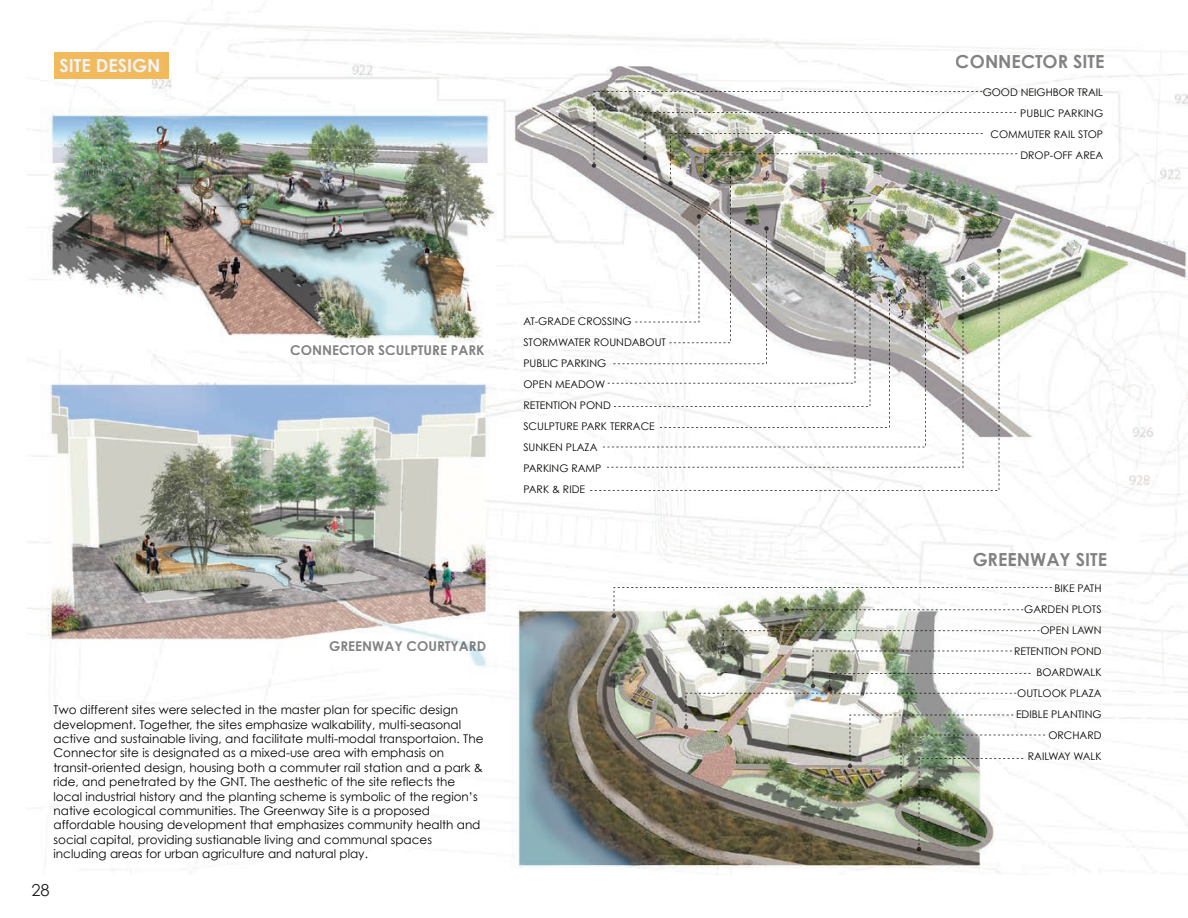
<style>
.page{position:relative;width:1188px;height:918px;background:#fff}
.page>*{position:absolute;margin:0;border:0;box-sizing:border-box;transform-origin:0 0}
.t1{font:700 18px "Century Gothic";color:#040503}
.t2{font:700 18px "Century Gothic";color:#f1f4f4}
.t3{font:16.5px "Century Gothic";color:#231f20}
.t4{font:700 13.5px "Century Gothic";color:#040503}
.t5{font:12px/14.4px "Century Gothic";color:#040503}
.t6{font:10.5px/21px "Century Gothic";color:#040503;text-align:right}
</style>
<div class="page">
<img style="left:27px;top:9px;width:1160px;height:866px">
<div style="left:55px;top:52px;width:114px;height:26px;background:#f1ba5d"></div>
<img style="left:684px;top:630px;width:361px;height:221px">
<svg style="left:612px;top:587px;width:440px;height:31px"></svg>
<svg style="left:590px;top:250px;width:410px;height:241px"></svg>
<svg style="left:607px;top:428px;width:357px;height:40px"></svg>
<img style="left:592px;top:91px;width:425px;height:337px">
<h1 class="t2" style="left:59px;top:54px;width:103px">SITE DESIGN</h1>
<p class="t4" style="left:290px;top:341px;width:196px">CONNECTOR SCULPTURE PARK</p>
<p class="t6" style="left:523px;top:310px;width:144px;text-align:left">AT-GRADE CROSSING<br>STORMWATER ROUNDABOUT<br>PUBLIC PARKING<br>OPEN MEADOW<br>RETENTION POND<br>SCULPTURE PARK TERRACE<br>SUNKEN PLAZA<br>PARKING RAMP<br>PARK &amp; RIDE</p>
<p class="t4" style="left:329px;top:637px;width:159px">GREENWAY COURTYARD</p>
<p class="t5" style="left:54px;top:702px;width:431px">Two different sites were selected in the master plan for specific design development. Together, the sites emphasize walkability, multi-seasonal active and sustainable living, and facilitate multi-modal transportaion. The Connector site is designated as a mixed-use area with emphasis on transit-oriented design, housing both a commuter rail station and a park &amp; ride, and penetrated by the GNT. The aesthetic of the site reflects the local industrial history and the planting scheme is symbolic of the region’s native ecological communities. The Greenway Site is a proposed affordable housing development that emphasizes community health and social capital, providing sustianable living and communal spaces including areas for urban agriculture and natural play.</p>
<h2 class="t3" style="left:32px;top:880px;width:20px">28</h2>
<h1 class="t1" style="left:956px;top:50px;width:150px">CONNECTOR SITE</h1>
<p class="t6" style="left:983px;top:82px;width:122px">GOOD NEIGHBOR TRAIL<br>PUBLIC PARKING<br>COMMUTER RAIL STOP<br>DROP-OFF AREA</p>
<h1 class="t1" style="left:973px;top:548px;width:136px">GREENWAY SITE</h1>
<p class="t6" style="left:1014px;top:578px;width:89px">BIKE PATH<br>GARDEN PLOTS<br>OPEN LAWN<br>RETENTION POND<br>BOARDWALK<br>OUTLOOK PLAZA<br>EDIBLE PLANTING<br>ORCHARD<br>RAILWAY WALK</p>
</div>
